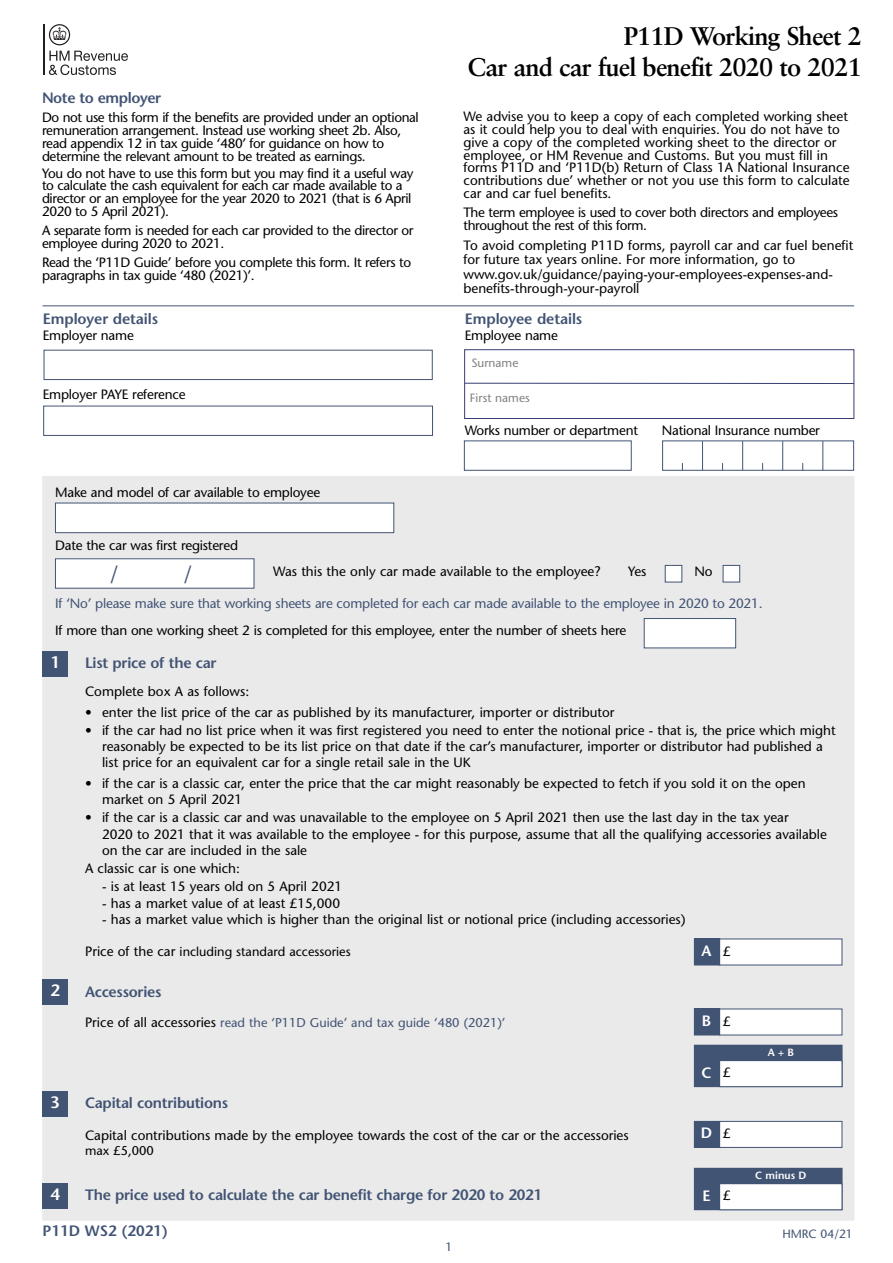
<style>
.page{position:relative;width:893px;height:1263px;background:#fff}
.page>*{position:absolute;margin:0;border:0;box-sizing:border-box;transform-origin:0 0}
.t1{font:700 25.5px/30.6px "Sabon";letter-spacing:-.03em;color:#000;text-align:right}
.t2{font:21px "Stone Sans";color:#425474}
.t3{font:600 16.5px "Stone Sans";color:#fff}
.t4{font:600 15px "Stone Sans";letter-spacing:-.015em;color:#425474}
.t5{font:600 15px "Stone Sans";color:#fff}
.t6{font:13.5px/12.8px "Stone Sans";color:#000}
.t7{font:13.5px/12.8px "Stone Sans";letter-spacing:-.03em;color:#000}
.t8{font:13.5px "Stone Sans";letter-spacing:-.015em;color:#425474}
.t9{font:12.75px "Stone Sans";color:#425474}
.t10{font:12.75px "Stone Sans";color:#000}
.t11{font:12px "Stone Sans";color:#808080}
.t12{font:12px "Stone Sans";color:#425474}
.t13{font:600 10.5px "Stone Sans";color:#fff}
.s1{font-size:13.5px}
.s2{font-size:13.5px;color:#000}
.s3{font-weight:400;font-size:13.5px;color:#000}
</style>
<div class="page">
<div style="left:43px;top:477px;width:811px;height:743px;background:#eaeaea"></div>
<svg style="left:49px;top:51px;width:79px;height:24px"></svg>
<hr style="left:43px;top:24px;width:1px;height:51px;background:#231f20">
<svg style="left:49px;top:24px;width:21px;height:21px"></svg>
<hr style="left:43px;top:306px;width:811px;height:1px;background:#425474">
<div style="left:56px;top:503px;width:338px;height:29px;background:#fff"></div>
<div style="left:55px;top:503px;width:339px;height:30px;border:1px solid #425474"></div>
<div style="left:56px;top:559px;width:198px;height:29px;background:#fff"></div>
<div style="left:723px;top:566px;width:16px;height:16px;background:#fff"></div>
<div style="left:723px;top:565px;width:17px;height:17px;border:1px solid #425474"></div>
<div style="left:665px;top:566px;width:17px;height:16px;background:#fff"></div>
<div style="left:665px;top:565px;width:17px;height:17px;border:1px solid #425474"></div>
<div style="left:644px;top:619px;width:91px;height:29px;background:#fff"></div>
<div style="left:644px;top:618px;width:92px;height:30px;border:1px solid #425474"></div>
<div style="left:44px;top:350px;width:388px;height:30px;border:1px solid #425474"></div>
<div style="left:43px;top:406px;width:390px;height:30px;border:1px solid #425474"></div>
<svg style="left:702px;top:441px;width:1px;height:29px"></svg>
<svg style="left:742px;top:441px;width:1px;height:29px"></svg>
<svg style="left:782px;top:441px;width:1px;height:29px"></svg>
<svg style="left:823px;top:441px;width:1px;height:29px"></svg>
<div style="left:464px;top:349px;width:390px;height:70px;border:1px solid #3a3e72"></div>
<hr style="left:465px;top:383px;width:389px;height:1px;background:#3a3e72">
<div style="left:43px;top:980px;width:25px;height:25px;background:#425474"></div>
<div style="left:43px;top:651px;width:25px;height:25px;background:#425474"></div>
<div style="left:43px;top:1091px;width:25px;height:25px;background:#425474"></div>
<div style="left:43px;top:1183px;width:25px;height:25px;background:#425474"></div>
<div style="left:720px;top:939px;width:122px;height:26px;background:#fff"></div>
<div style="left:694px;top:939px;width:25px;height:26px;background:#425474"></div>
<div style="left:694px;top:939px;width:26px;height:26px;border:1px solid #425474"></div>
<div style="left:720px;top:1009px;width:122px;height:26px;background:#fff"></div>
<div style="left:694px;top:1009px;width:25px;height:26px;background:#425474"></div>
<div style="left:694px;top:1009px;width:26px;height:26px;border:1px solid #425474"></div>
<div style="left:694px;top:1045px;width:148px;height:42px;background:#425474"></div>
<div style="left:720px;top:1061px;width:122px;height:25px;background:#fff"></div>
<div style="left:719px;top:1060px;width:123px;height:27px;border:1px solid #425474"></div>
<div style="left:720px;top:1121px;width:122px;height:26px;background:#fff"></div>
<div style="left:719px;top:1121px;width:123px;height:26px;border:1px solid #425474"></div>
<div style="left:694px;top:1121px;width:25px;height:26px;background:#425474"></div>
<div style="left:694px;top:1121px;width:26px;height:26px;border:1px solid #425474"></div>
<div style="left:694px;top:1168px;width:148px;height:42px;background:#425474"></div>
<div style="left:720px;top:1184px;width:122px;height:25px;background:#fff"></div>
<div style="left:719px;top:1183px;width:123px;height:27px;border:1px solid #425474"></div>
<p class="t4" style="left:42px;top:92px;width:121px">Note to employer</p>
<p class="t7" style="left:42px;top:113px;width:378px">Do not use this form if the benefits are provided under an optional remuneration arrangement. Instead use working sheet 2b. Also, read appendix 12 in tax guide ‘480’ for guidance on how to determine the relevant amount to be treated as earnings.</p>
<p class="t7" style="left:42px;top:168px;width:373px">You do not have to use this form but you may find it a useful way to calculate the cash equivalent for each car made available to a director or an employee for the year 2020 to 2021 (that is 6 April 2020 to 5 April 2021).</p>
<p class="t7" style="left:42px;top:225px;width:373px">A separate form is needed for each car provided to the director or employee during 2020 to 2021.</p>
<p class="t7" style="left:42px;top:257px;width:371px">Read the ‘P11D Guide’ before you complete this form. It refers to paragraphs in tax guide ‘480 (2021)’.</p>
<p class="t4" style="left:43px;top:313px;width:117px">Employer details</p>
<p class="t6" style="left:43px;top:330px;width:93px">Employer name</p>
<p class="t6" style="left:43px;top:390px;width:144px">Employer PAYE reference</p>
<h1 class="t1" style="left:468px;top:23px;width:395px">P11D Working Sheet 2<br>Car and car fuel benefit 2020 to 2021</h1>
<p class="t6" style="left:463px;top:112px;width:388px">We advise you to keep a copy of each completed working sheet as it could help you to deal with enquiries. You do not have to give a copy of the completed working sheet to the director or employee, or HM Revenue and Customs. But you must fill in forms P11D and ‘P11D(b) Return of Class 1A National Insurance contributions due’ whether or not you use this form to calculate car and car fuel benefits.</p>
<p class="t7" style="left:463px;top:207px;width:376px">The term employee is used to cover both directors and employees throughout the rest of this form.</p>
<p class="t6" style="left:463px;top:240px;width:391px;line-height:14.1px">To avoid completing P11D forms, payroll car and car fuel benefit for future tax years online. For more information, go to www.gov.uk/guidance/paying-your-employees-expenses-and&shy;benefits-through-your-payroll</p>
<p class="t4" style="left:465px;top:313px;width:119px">Employee details</p>
<p class="t6" style="left:465px;top:330px;width:95px">Employee name</p>
<p class="t11" style="left:471px;top:358px;width:49px">Surname</p>
<p class="t11" style="left:470px;top:394px;width:61px">First names</p>
<p class="t6" style="left:465px;top:425px;width:175px">Works number or department</p>
<p class="t6" style="left:662px;top:425px;width:160px">National Insurance number</p>
<p class="t6" style="left:55px;top:487px;width:266px">Make and model of car available to employee</p>
<p class="t6" style="left:55px;top:540px;width:184px">Date the car was first registered</p>
<p class="t6" style="left:273px;top:566px;width:329px">Was this the only car made available to the employee?</p>
<p class="t6" style="left:628px;top:566px;width:20px">Yes</p>
<p class="t6" style="left:694px;top:566px;width:20px">No</p>
<p class="t8" style="left:55px;top:598px;width:709px">If ‘No’ please make sure that working sheets are completed for each car made available to the employee in 2020 to 2021.</p>
<p class="t6" style="left:55px;top:626px;width:572px">If more than one working sheet 2 is completed for this employee, enter the number of sheets here</p>
<p class="t4" style="left:85px;top:656px;width:133px">List price of the car</p>
<p class="t6" style="left:85px;top:686px;width:166px">Complete box A as follows:</p>
<p class="t6" style="left:85px;top:707px;width:531px">• enter the list price of the car as published by its manufacturer, importer or distributor</p>
<p class="t6" style="left:102px;top:724px;width:735px;line-height:16.2px;text-indent:-17px">• if the car had no list price when it was first registered you need to enter the notional price - that is, the price which might reasonably be expected to be its list price on that date if the car’s manufacturer, importer or distributor had published a list price for an equivalent car for a single retail sale in the UK</p>
<p class="t6" style="left:102px;top:776px;width:705px;line-height:16.2px;text-indent:-17px">• if the car is a classic car, enter the price that the car might reasonably be expected to fetch if you sold it on the open market on 5 April 2021</p>
<p class="t6" style="left:102px;top:811px;width:726px;line-height:16.2px;text-indent:-17px">• if the car is a classic car and was unavailable to the employee on 5 April 2021 then use the last day in the tax year<br>2020 to 2021 that it was available to the employee - for this purpose, assume that all the qualifying accessories available on the car are included in the sale</p>
<p class="t6" style="left:85px;top:863px;width:156px">A classic car is one which:</p>
<p class="t6" style="left:102px;top:882px;width:242px">- is at least 15 years old on 5 April 2021</p>
<p class="t6" style="left:102px;top:898px;width:240px">- has a market value of at least £15,000</p>
<p class="t6" style="left:102px;top:914px;width:585px">- has a market value which is higher than the original list or notional price (including accessories)</p>
<p class="t10" style="left:85px;top:947px;width:267px"><span class="s1">Price of the car</span> including standard accessories</p>
<p class="t4" style="left:85px;top:986px;width:78px">Accessories</p>
<p class="t9" style="left:85px;top:1017px;width:422px"><span class="s2">Price of all accessories</span> read the ‘P11D Guide’ and tax guide ‘480 (2021)’</p>
<h2 class="t2" style="left:110px;top:565px;width:10px">/</h2>
<h2 class="t2" style="left:184px;top:565px;width:10px">/</h2>
<p class="t3" style="left:51px;top:656px;width:11px">1</p>
<p class="t5" style="left:701px;top:945px;width:31px">A <span class="s3">£</span></p>
<p class="t3" style="left:51px;top:984px;width:11px">2</p>
<p class="t5" style="left:702px;top:1015px;width:30px">B <span class="s3">£</span></p>
<p class="t3" style="left:51px;top:1095px;width:11px">3</p>
<p class="t3" style="left:51px;top:1187px;width:11px">4</p>
<p class="t4" style="left:85px;top:1097px;width:145px">Capital contributions</p>
<p class="t6" style="left:85px;top:1130px;width:545px">Capital contributions made by the employee towards the cost of the car or the accessories</p>
<p class="t10" style="left:85px;top:1146px;width:70px">max £5,000</p>
<p class="t4" style="left:85px;top:1189px;width:458px">The price used to calculate the car benefit charge for 2020 to 2021</p>
<p class="t4" style="left:43px;top:1225px;width:127px">P11D WS2 (2021)</p>
<p class="t12" style="left:445px;top:1242px;width:8px">1</p>
<p class="t5" style="left:701px;top:1066px;width:31px">C <span class="s3">£</span></p>
<p class="t5" style="left:701px;top:1127px;width:31px">D <span class="s3">£</span></p>
<p class="t5" style="left:702px;top:1189px;width:30px">E <span class="s3">£</span></p>
<p class="t13" style="left:768px;top:1048px;width:28px">A+B</p>
<p class="t13" style="left:755px;top:1171px;width:53px">C minus D</p>
<p class="t12" style="left:782px;top:1229px;width:72px">HMRC 04/21</p>
</div>
